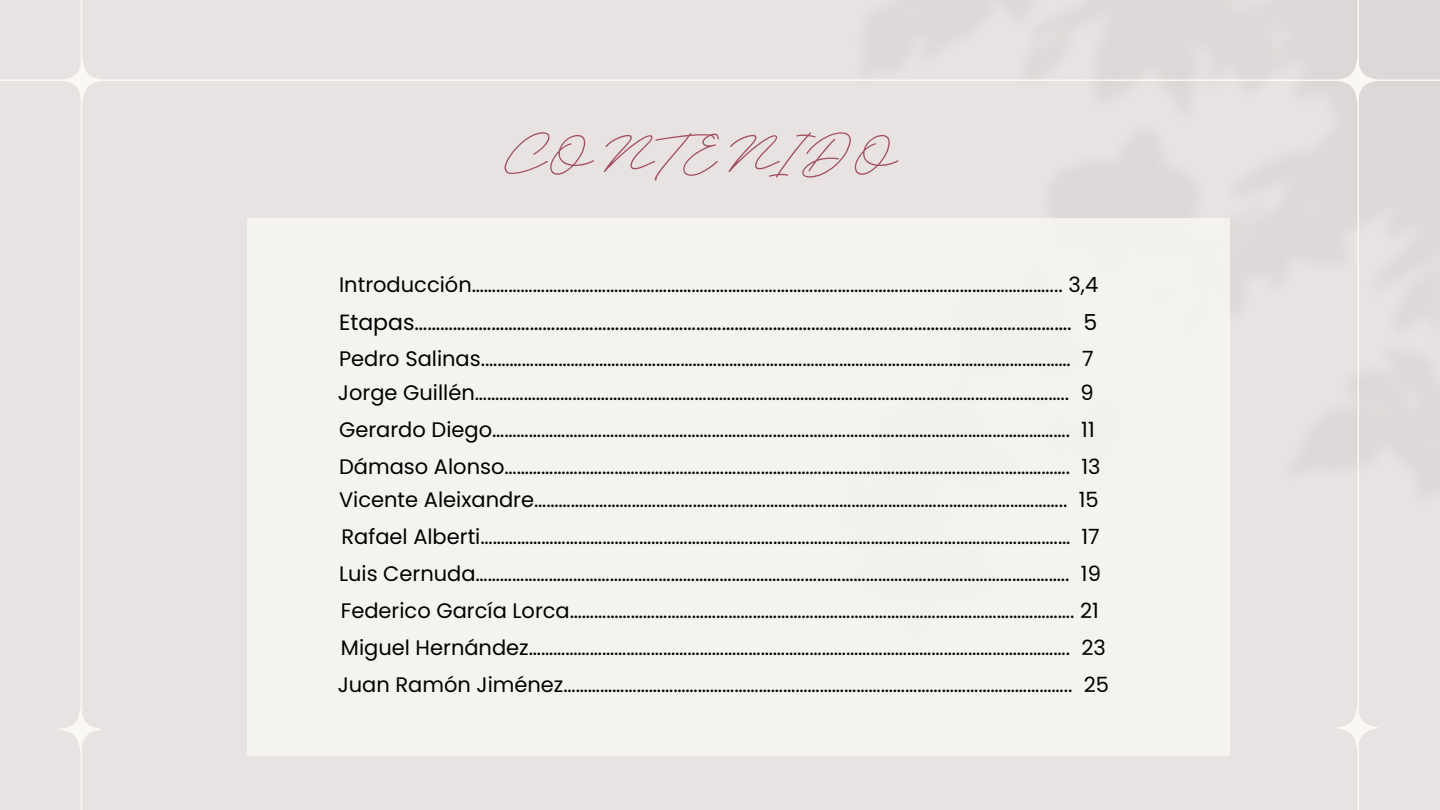
<style>
.page{position:relative;width:1440px;height:810px;background:#e8e2e2}
.page>*{position:absolute;margin:0;border:0;box-sizing:border-box;transform-origin:0 0}
.t1{font:114.2px "BD Script";color:#a44f5e}
.t2{font:22px "Poppins";color:#000}
.t3{font:21px "Poppins";color:#000}
</style>
<div class="page">
<hr style="left:81px;top:0;width:1px;height:810px;background:#f9f8f3">
<img style="left:803px;top:0;width:637px;height:485px">
<hr style="left:1358px;top:0;width:1px;height:810px;background:#f9f8f3">
<hr style="left:0;top:80px;width:1440px;height:1px;background:#f9f8f3">
<svg style="left:58px;top:707px;width:45px;height:45px"></svg>
<svg style="left:1335px;top:705px;width:45px;height:45px"></svg>
<svg style="left:1335px;top:58px;width:45px;height:45px;fill:#ddd7d7"></svg>
<svg style="left:59px;top:58px;width:45px;height:45px"></svg>
<div style="left:248px;top:218px;width:982px;height:538px;background:#f9f8f3"></div>
<p class="t1" style="left:507px;top:81px;width:390px">CONTENIDO</p>
<p class="t3" style="left:339px;top:269px;width:761px">Introducción…………………………………………………………………………………………………………………………….... 3,4</p>
<p class="t2" style="left:339px;top:306px;width:760px">Etapas………………………………………………………………………………………………………………………………………. 5</p>
<p class="t3" style="left:339px;top:344px;width:756px">Pedro Salinas.……………………………………………………………………………………………………………………………… 7</p>
<p class="t3" style="left:338px;top:378px;width:757px">Jorge Guillén……………………………………………………………………………………………………………………………….. 9</p>
<p class="t3" style="left:339px;top:415px;width:757px">Gerardo Diego……………………………………………………………………………………………………………………………. 11</p>
<p class="t3" style="left:339px;top:452px;width:763px">Dámaso Alonso…………………………………………………………………………………………………………………………. 13</p>
<p class="t3" style="left:339px;top:485px;width:761px">Vicente Aleixandre………………………………………………………………………………………………………………….. 15</p>
<p class="t3" style="left:342px;top:522px;width:760px">Rafael Alberti…………………………………………………………………………………………………………………………….… 17</p>
<p class="t3" style="left:339px;top:559px;width:763px">Luis Cernuda……………………………………………………………………………………………………………………………….. 19</p>
<p class="t3" style="left:341px;top:596px;width:760px">Federico García Lorca……………………………………………………………………………………………………………. 21</p>
<p class="t3" style="left:341px;top:633px;width:766px">Miguel Hernández……………………………………………………………………………………………………………………. 23</p>
<p class="t3" style="left:338px;top:670px;width:773px">Juan Ramón Jiménez…………………………………………………………………………………………………………….. 25</p>
</div>
